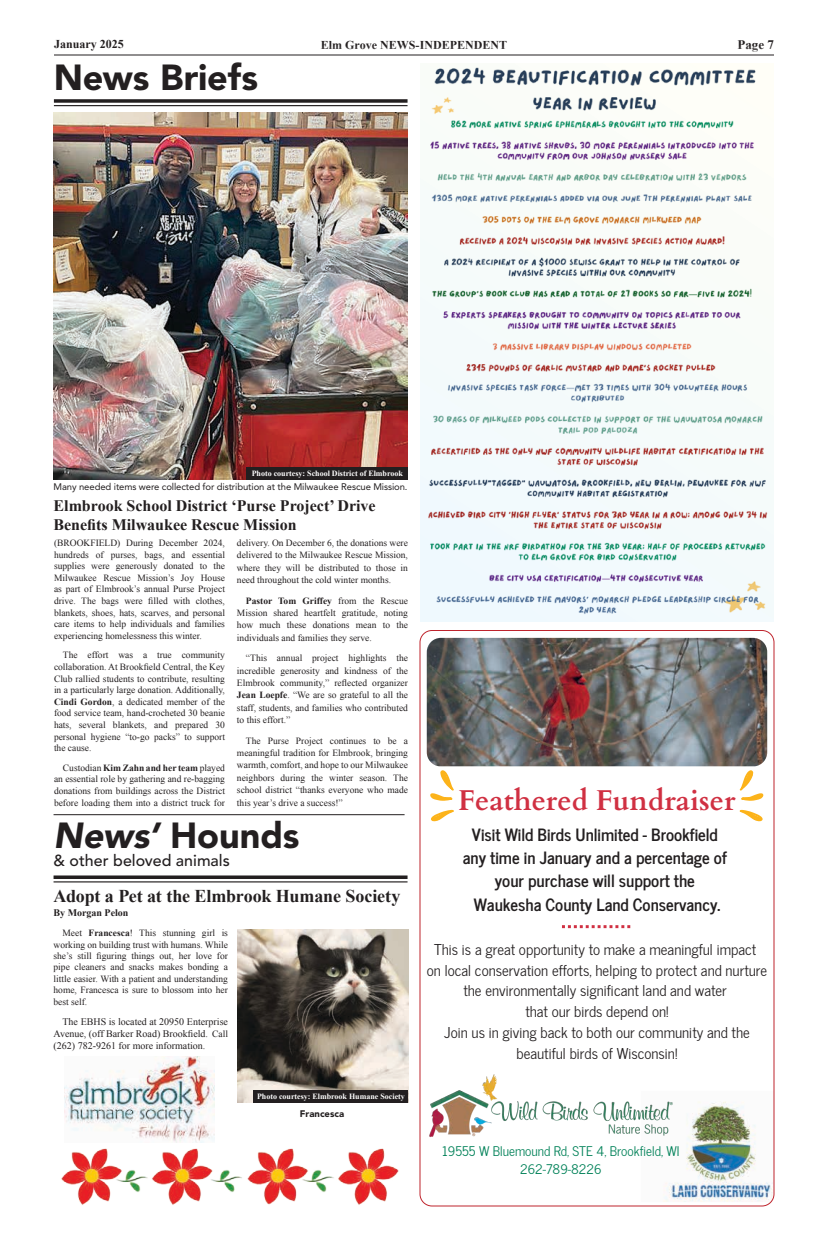
<style>
.page{position:relative;width:828px;height:1260px;background:#fff}
.page>*{position:absolute;margin:0;border:0;box-sizing:border-box;transform-origin:0 0}
.t1{font:900 36px "Avenir LT Std";letter-spacing:-.005em;color:#231f20}
.t2{font:700 28.7px "Cardo";color:#d03042}
.t3{font:700 18px "Times New Roman";letter-spacing:-.01em;color:#231f20}
.t4{font:700 16.8px/23px "News Cycle";color:#231f20;text-align:center}
.t5{font:700 16px/19.2px "Times New Roman";color:#231f20}
.t6{font:500 16px "Avenir LT Std";color:#231f20}
.t7{font:14.9px/20.8px "News Cycle";color:#231f20;text-align:center}
.t8{font:13.2px/18.1px "News Cycle";color:#008158;text-align:center}
.t9{font:700 13px "Times New Roman";color:#231f20}
.t10{font:700 12px "Times New Roman";color:#231f20}
.t11{font:10px/12px "Times New Roman";color:#231f20;text-align:justify}
.t12{font:700 10px "Times New Roman";color:#231f20}
.t13{font:9.5px/11.6px "Times New Roman";color:#231f20;text-align:justify}
.t14{font:9.5px "Avenir LT Std";letter-spacing:-.01em;color:#231f20}
.t15{font:900 9.5px "Avenir LT Std";color:#231f20}
.t16{font:700 8px "Times New Roman";color:#fff}
.s1{font-weight:700}
.s2{font-style:italic}
.s3{font-size:9.5px}
</style>
<div class="page">
<svg style="left:54px;top:99px;width:354px;height:4px"></svg>
<hr style="left:54px;top:105px;width:354px;height:1px;background:#231f20">
<svg style="left:54px;top:875px;width:354px;height:4px"></svg>
<hr style="left:54px;top:881px;width:354px;height:1px;background:#231f20">
<img style="left:420px;top:67px;width:354px;height:554px">
<img style="left:237px;top:930px;width:171px;height:172px">
<img style="left:54px;top:113px;width:354px;height:366px">
<svg style="left:420px;top:632px;width:354px;height:570px"></svg>
<img style="left:641px;top:1091px;width:133px;height:111px">
<svg style="left:562px;top:925px;width:68px;height:3px"></svg>
<img style="left:427px;top:638px;width:340px;height:128px">
<img style="left:427px;top:1061px;width:254px;height:89px">
<svg style="left:430px;top:770px;width:24px;height:31px"></svg>
<svg style="left:431px;top:810px;width:23px;height:11px"></svg>
<svg style="left:740px;top:770px;width:23px;height:31px"></svg>
<svg style="left:740px;top:810px;width:23px;height:11px"></svg>
<img style="left:61px;top:1148px;width:338px;height:57px">
<div style="left:247px;top:467px;width:161px;height:12px;background:#231f20"></div>
<div style="left:253px;top:1090px;width:155px;height:12px;background:#231f20"></div>
<img style="left:64px;top:1056px;width:150px;height:87px">
<hr style="left:54px;top:814px;width:351px;height:1px;background:#231f20">
<hr style="left:54px;top:54px;width:720px;height:2px;background:#231f20">
<p class="t10" style="left:54px;top:36px;width:71px">January 2025</p>
<p class="t10" style="left:321px;top:36px;width:188px">Elm Grove NEWS-INDEPENDENT</p>
<h3 class="t9" style="left:738px;top:35px;width:38px">Page 7</h3>
<h1 class="t1" style="left:54px;top:56px;width:206px">News Briefs</h1>
<p class="t16" style="left:252px;top:468px;width:153px">Photo courtesy: School District of Elmbrook</p>
<p class="t14" style="left:54px;top:481px;width:356px">Many needed items were collected for distribution at the Milwaukee Rescue Mission.</p>
<h3 class="t5" style="left:54px;top:495px;width:324px">Elmbrook School District ‘Purse Project’ Drive<br>Benefits Milwaukee Rescue Mission</h3>
<p class="t13" style="left:54px;top:537px;width:173px">(BROOKFIELD) During December 2024, hundreds of purses, bags, and essential supplies were generously donated to the Milwaukee Rescue Mission’s Joy House as part of Elmbrook’s annual Purse Project drive. The bags were filled with clothes, blankets, shoes, hats, scarves, and personal care items to help individuals and families experiencing homelessness this winter.</p>
<p class="t13" style="left:54px;top:649px;width:173px;text-indent:9px">The effort was a true community collaboration. At Brookfield Central, the Key Club rallied students to contribute, resulting in a particularly large donation. Additionally, <span class="s1">Cindi Gordon</span>, a dedicated member of the food service team, hand-crocheted 30 beanie hats, several blankets, and prepared 30 personal hygiene “to-go packs” to support the cause.</p>
<p class="t13" style="left:54px;top:762px;width:173px;text-indent:9px">Custodian <span class="s1">Kim Zahn and her team</span> played an essential role by gathering and re-bagging donations from buildings across the District before loading them into a district truck for</p>
<p class="t13" style="left:237px;top:536px;width:173px;line-height:12.4px">delivery. On December 6, the donations were delivered to the Milwaukee Rescue Mission, where they will be distributed to those in need throughout the cold winter months.</p>
<p class="t13" style="left:237px;top:594px;width:173px;line-height:12.4px;text-indent:9px"><span class="s1">Pastor Tom Griffey</span> from the Rescue Mission shared heartfelt gratitude, noting how much these donations mean to the individuals and families they serve.</p>
<p class="t13" style="left:237px;top:652px;width:173px;line-height:12.4px;text-indent:9px">“This annual project highlights the incredible generosity and kindness of the Elmbrook community,” reflected organizer <span class="s1">Jean Loepfe</span>. “We are so grateful to all the staff, students, and families who contributed to this effort.”</p>
<p class="t13" style="left:237px;top:734px;width:173px;line-height:12.4px;text-indent:9px">The Purse Project continues to be a meaningful tradition for Elmbrook, bringing warmth, comfort, and hope to our Milwaukee neighbors during the winter season. The school district “thanks everyone who made this year’s drive a success!”</p>
<h1 class="t1" style="left:54px;top:814px;width:248px"><span class="s2">News’</span> Hounds</h1>
<h3 class="t6" style="left:54px;top:852px;width:178px">&amp; other beloved animals</h3>
<h3 class="t3" style="left:54px;top:883px;width:349px">Adopt a Pet at the Elmbrook Humane Society</h3>
<p class="t12" style="left:54px;top:905px;width:77px">By Morgan Pelon</p>
<p class="t13" style="left:54px;top:927px;width:176px;text-indent:9px">Meet <span class="s1">Francesca</span>! This stunning girl is working on building trust with humans. While she’s still figuring things out, her love for pipe cleaners and snacks makes bonding a little easier. With a patient and understanding home, Francesca is sure to blossom into her best self.</p>
<p class="t11" style="left:54px;top:1015px;width:176px;text-indent:9px">The EBHS is located at 20950 Enterprise Avenue, (off Barker Road) Brookfield. <span class="s3">Call </span>(262) 782-9261 for more information.</p>
<p class="t16" style="left:257px;top:1091px;width:149px">Photo courtesy: Elmbrook Humane Society</p>
<p class="t15" style="left:300px;top:1108px;width:46px">Francesca</p>
<h2 class="t2" style="left:458px;top:777px;width:279px">Feathered Fundraiser</h2>
<h3 class="t4" style="left:463px;top:822px;width:266px">Visit Wild Birds Unlimited - Brookfield any time in January and a percentage of your purchase will support the Waukesha County Land Conservancy.</h3>
<p class="t7" style="left:427px;top:938px;width:342px">This is a great opportunity to make a meaningful impact<br>on local conservation efforts, helping to protect and nurture the environmentally significant land and water<br>that our birds depend on!<br>Join us in giving back to both our community and the beautiful birds of Wisconsin!</p>
<h3 class="t8" style="left:442px;top:1141px;width:239px">19555 W Bluemound Rd, STE 4, Brookfield, WI<br>262-789-8226</h3>
</div>
